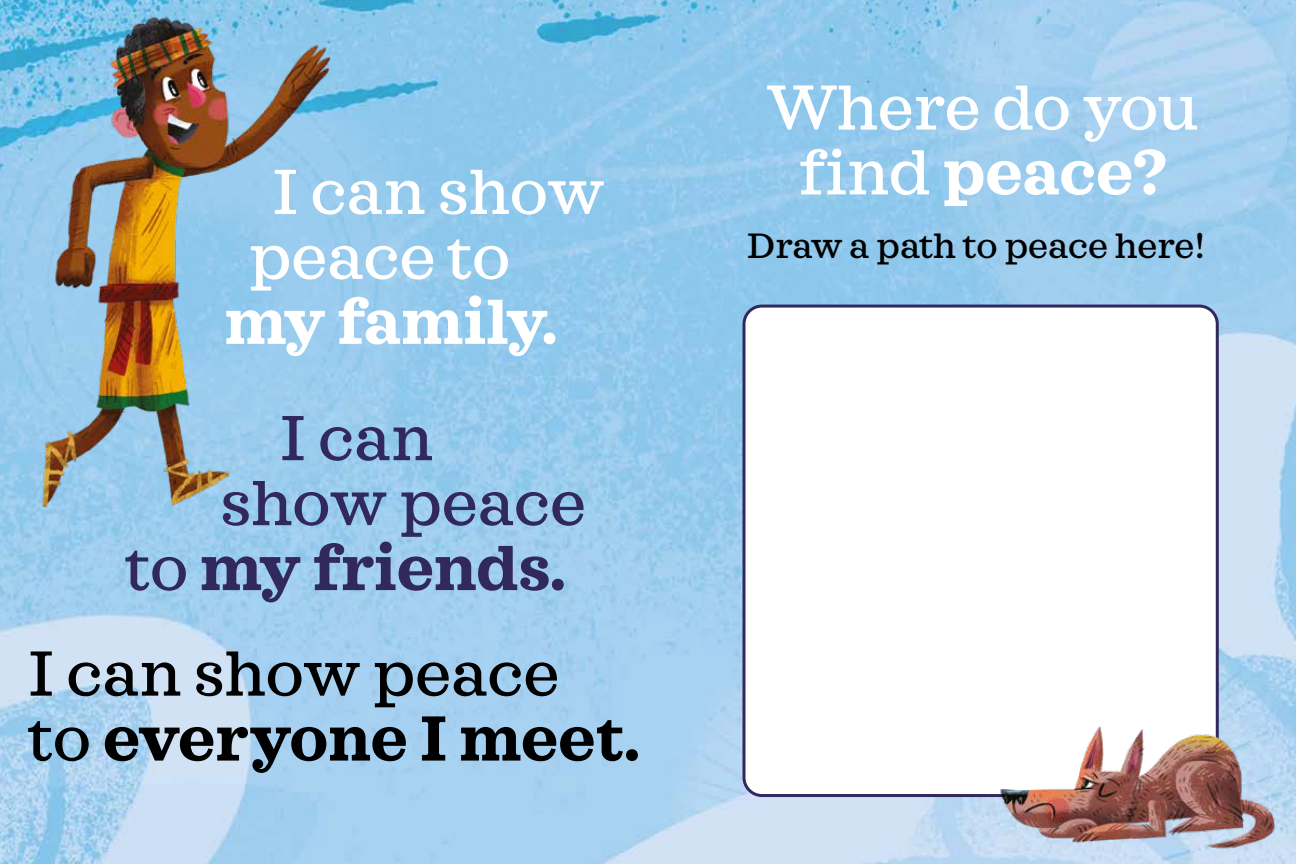
<style>
.page{position:relative;width:1296px;height:864px;background:#fff}
.page>*{position:absolute;margin:0;border:0;box-sizing:border-box;transform-origin:0 0}
.t1{font:500 64.95px/64.9px "Sagona";color:#000}
.t2{font:500 64.95px/64.9px "Sagona";color:#fff}
.t3{font:500 64.95px "Sagona";color:#31285d}
.t4{font:700 64.95px "Sagona";color:#31285d}
.t5{font:700 64.95px "Sagona";color:#fff}
.t6{font:500 64.8px/64.8px "Sagona";letter-spacing:-.01em;color:#fff;text-align:center}
.t7{font:500 36px "Sagona";color:#000}
.s1{font-weight:500}
.s2{font-weight:700}
</style>
<div class="page">
<img style="left:0;top:0;width:1296px;height:864px">
<img style="left:0;top:0;width:354px;height:531px">
<div style="left:744px;top:306px;width:473px;height:490px;background:#fff;border-radius:18px"></div>
<div style="left:742px;top:305px;width:477px;height:492px;border:3px solid #31285d;border-radius:18px"></div>
<img style="left:969px;top:661px;width:327px;height:203px">
<p class="t2" style="left:248px;top:160px;width:358px;text-indent:24px">I can show peace to</p>
<p class="t5" style="left:225px;top:281px;width:335px">my family.</p>
<p class="t3" style="left:280px;top:399px;width:155px">I can</p>
<p class="t3" style="left:220px;top:464px;width:367px">show peace</p>
<p class="t4" style="left:125px;top:527px;width:443px"><span class="s1">to</span> my friends.</p>
<p class="t1" style="left:28px;top:642px;width:614px">I can show peace<br>to <span class="s2">everyone I meet.</span></p>
<p class="t6" style="left:767px;top:76px;width:433px">Where do you find <span class="s2">peace?</span></p>
<p class="t7" style="left:747px;top:224px;width:460px">Draw a path to peace here!</p>
</div>
